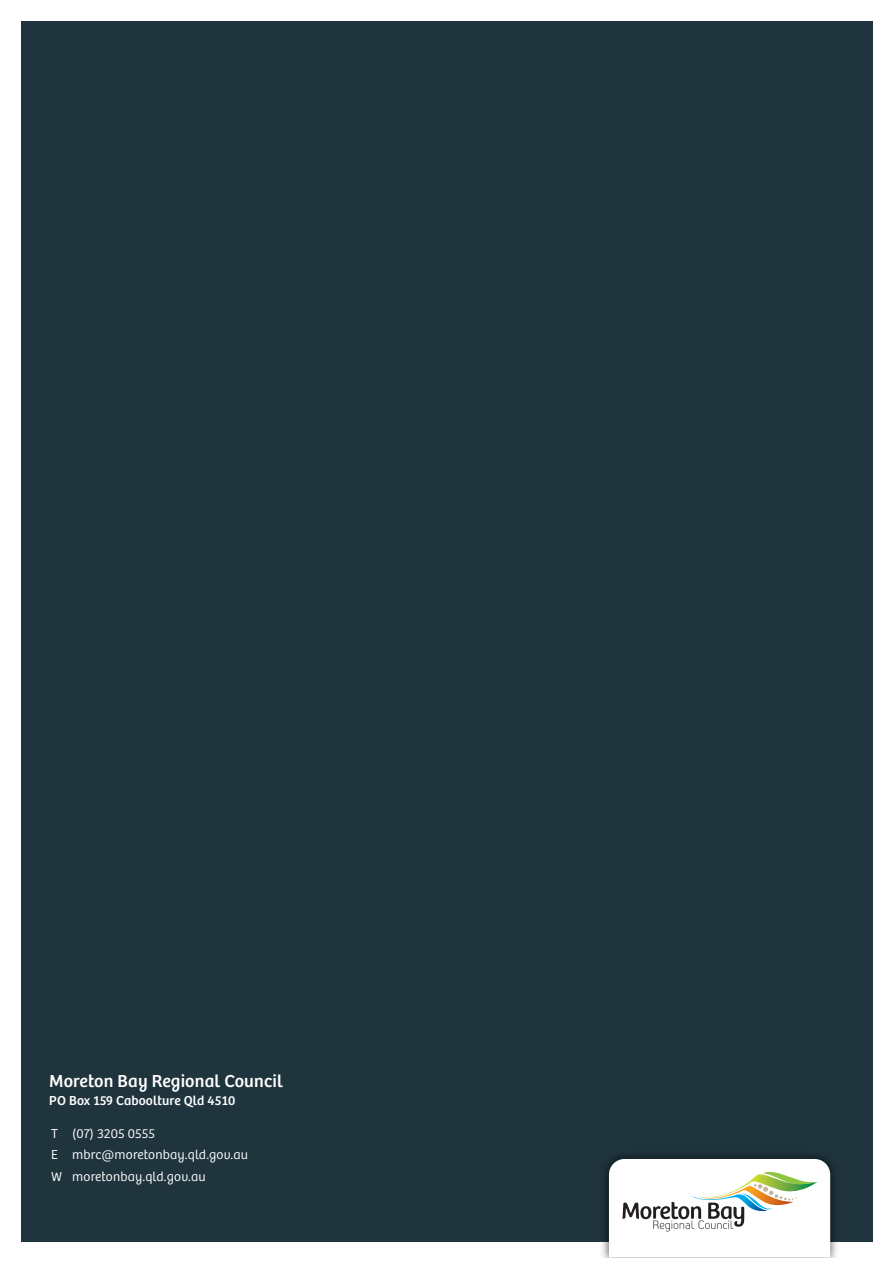
<style>
.page{position:relative;width:893px;height:1263px;background:#fff}
.page>*{position:absolute;margin:0;border:0;box-sizing:border-box;transform-origin:0 0}
._12__BC_Body_Copy{font:18px "Bree";letter-spacing:.01em;color:#fff}
._12__BC_Body_Copy-2{font:300 13.5px "Bree";letter-spacing:.01em;color:#fff}
._12__BC_Body_Copy-3{font:13.5px "Bree";letter-spacing:.01em;color:#fff}
</style>
<div class="page">
<div style="left:21px;top:21px;width:851px;height:1221px;background:#1f343d"></div>
<img style="left:602px;top:1155px;width:235px;height:102px">
<svg style="left:609px;top:1159px;width:221px;height:98px"></svg>
<p class="_12__BC_Body_Copy" style="left:49px;top:1070px;width:235px">Moreton Bay Regional Council</p>
<p class="_12__BC_Body_Copy-3" style="left:49px;top:1092px;width:187px">PO Box 159 Caboolture Qld 4510</p>
<p class="_12__BC_Body_Copy-2" style="left:51px;top:1125px;width:106px">T (07) 3205 0555</p>
<p class="_12__BC_Body_Copy-2" style="left:51px;top:1147px;width:199px">E mbrc@moretonbay.qld.gov.au</p>
<p class="_12__BC_Body_Copy-2" style="left:51px;top:1168px;width:156px">W moretonbay.qld.gov.au</p>
</div>
